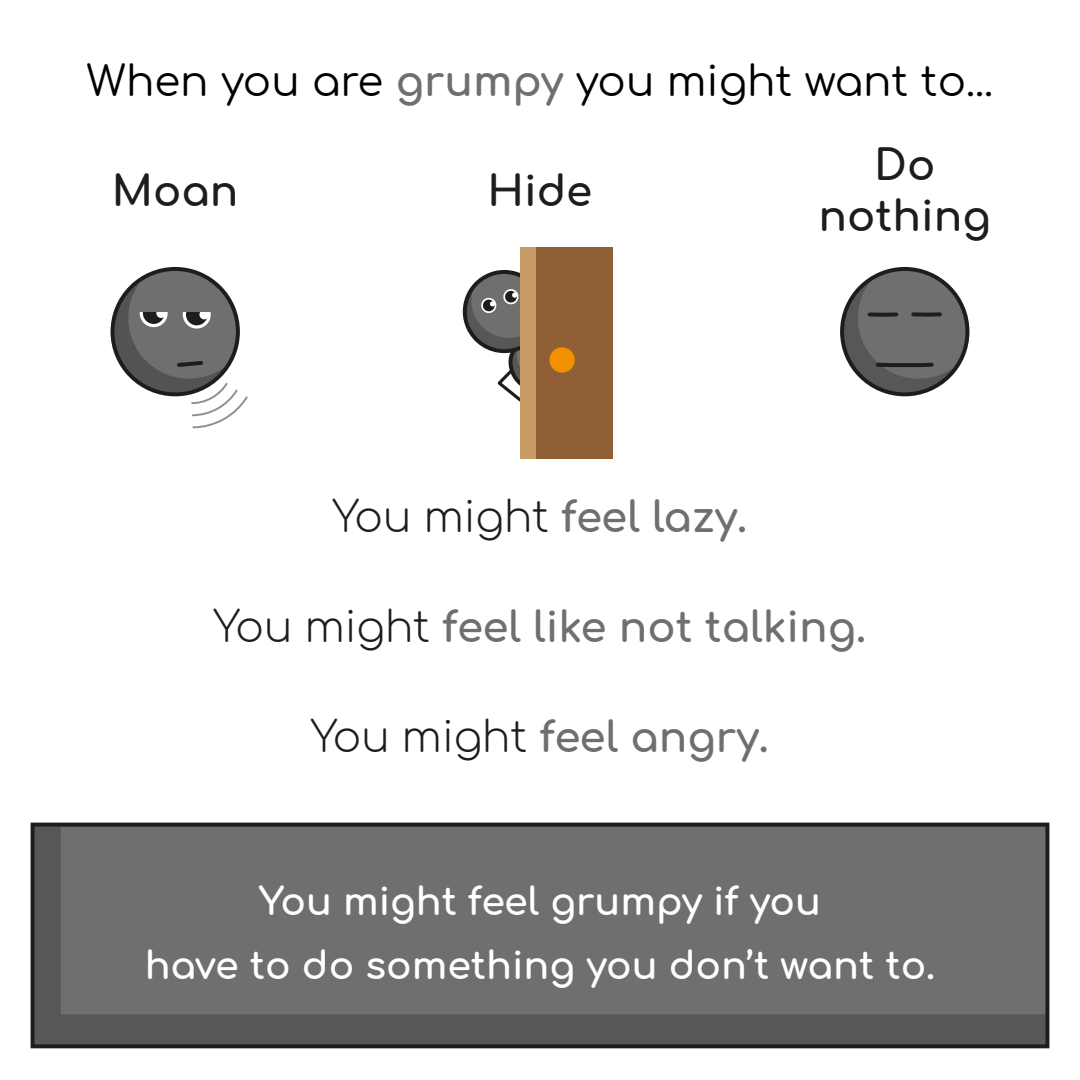
<style>
.page{position:relative;width:1080px;height:1080px;background:#fff}
.page>*{position:absolute;margin:0;border:0;box-sizing:border-box;transform-origin:0 0}
.t1{font:700 42px "Comfortaa";color:#6f6f6e}
.t2{font:42px "Comfortaa";color:#000}
.t3{font:700 42px/50.4px "Comfortaa";color:#1d1d1b;text-align:center}
.t4{font:700 38px/64px "Comfortaa";color:#fff;text-align:center}
.s1{font-weight:700;color:#6f6f6e}
.s2{font-weight:300;color:#1d1d1b}
</style>
<div class="page">
<svg style="left:31px;top:823px;width:1018px;height:225px;background:#242422"></svg>
<svg style="left:35px;top:827px;width:1010px;height:217px;background:#6b6b6a"></svg>
<svg style="left:462px;top:270px;width:58px;height:132px"></svg>
<div style="left:520px;top:248px;width:17px;height:211px;background:#c89c66"></div>
<div style="left:537px;top:248px;width:76px;height:211px;background:#915f36"></div>
<div style="left:549px;top:347px;width:26px;height:26px;background:#f19000;border-radius:50%"></div>
<svg style="left:111px;top:267px;width:137px;height:161px"></svg>
<svg style="left:140px;top:299px;width:28px;height:28px"></svg>
<div style="left:143px;top:302px;width:21px;height:22px;background:#1d1d1b;border-radius:50%"></div>
<div style="left:156px;top:308px;width:10px;height:10px;background:#fff;border-radius:50%"></div>
<svg style="left:183px;top:301px;width:28px;height:28px"></svg>
<div style="left:186px;top:304px;width:22px;height:21px;background:#1d1d1b;border-radius:50%"></div>
<div style="left:199px;top:310px;width:10px;height:9px;background:#fff;border-radius:50%"></div>
<div style="left:138px;top:295px;width:73px;height:17px;background:#6f6f6e"></div>
<svg style="left:840px;top:267px;width:129px;height:129px"></svg>
<p class="t2" style="left:87px;top:43px;width:908px">When you are <span class="s1">grumpy</span> you might want to...</p>
<p class="t3" style="left:112px;top:159px;width:128px">Moan</p>
<p class="t3" style="left:488px;top:159px;width:106px">Hide</p>
<p class="t3" style="left:819px;top:134px;width:174px">Do nothing</p>
<p class="t1" style="left:333px;top:478px;width:416px"><span class="s2">You might</span> feel lazy.</p>
<p class="t1" style="left:214px;top:588px;width:654px"><span class="s2">You might</span> feel like not talking.</p>
<p class="t1" style="left:311px;top:698px;width:460px"><span class="s2">You might</span> feel angry.</p>
<p class="t4" style="left:145px;top:864px;width:792px">You might feel grumpy if you<br>have to do something you don’t want to.</p>
</div>
